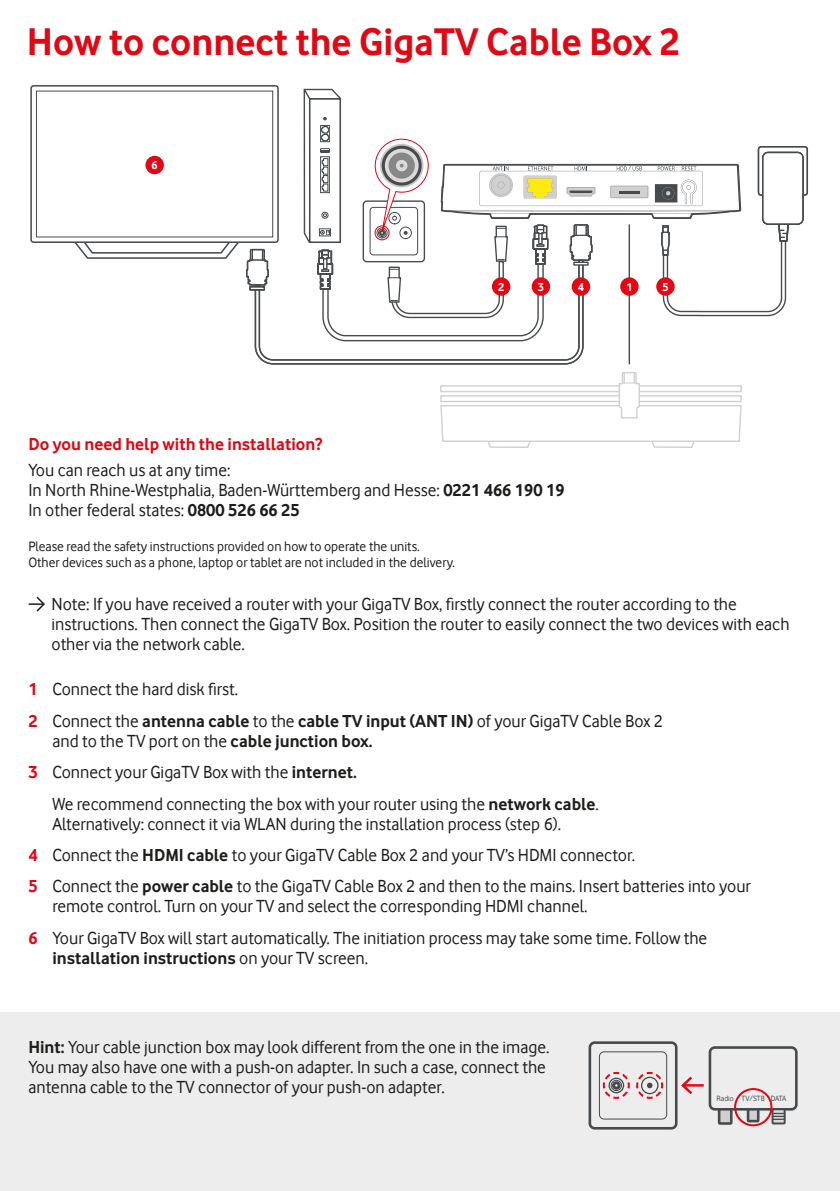
<style>
.page{position:relative;width:840px;height:1191px;background:#fff}
.page>*{position:absolute;margin:0;border:0;box-sizing:border-box;transform-origin:0 0}
.t1{font:700 40px "Vodafone Rg";color:#e30613}
.t2{font:18px/20px "Vodafone Rg";color:#1d1d1b}
.t3{font:700 18px "Vodafone Rg";color:#1d1d1b}
.t4{font:700 18px "Vodafone Rg";color:#e30613}
.t5{font:14px/16px "Vodafone Rg";color:#1d1d1b}
.t6{font:700 12px "Vodafone Rg";color:#fff}
.t7{font:7.8px "Vodafone Rg";color:#484b4d}
.s1{font-weight:700}
.s2{font-weight:700;color:#e30613}
.s3{font-weight:400}
</style>
<div class="page">
<div style="left:0;top:1012px;width:839px;height:179px;background:#ededed"></div>
<div style="left:757px;top:146px;width:50px;height:50px;border:1px solid #484b4d;border-radius:3px"></div>
<div style="left:762px;top:152px;width:40px;height:72px;background:#fff;border-radius:5px"></div>
<div style="left:761px;top:152px;width:42px;height:73px;border:1px solid #484b4d;border-radius:5px"></div>
<div style="left:30px;top:85px;width:248px;height:158px;border:2px solid #484b4d;border-radius:3px"></div>
<svg style="left:73px;top:88px;width:716px;height:277px"></svg>
<svg style="left:440px;top:372px;width:302px;height:76px"></svg>
<div style="left:145px;top:156px;width:19px;height:18px;background:#e30613;border-radius:50%"></div>
<div style="left:491px;top:277px;width:19px;height:19px;background:#e30613;border-radius:50%"></div>
<div style="left:531px;top:277px;width:18px;height:19px;background:#e30613;border-radius:50%"></div>
<div style="left:571px;top:277px;width:18px;height:19px;background:#e30613;border-radius:50%"></div>
<div style="left:656px;top:277px;width:18px;height:19px;background:#e30613;border-radius:50%"></div>
<div style="left:620px;top:277px;width:18px;height:19px;background:#e30613;border-radius:50%"></div>
<svg style="left:29px;top:596px;width:16px;height:16px"></svg>
<hr style="left:682px;top:1084px;width:21px;height:2px;background:#e30613">
<svg style="left:681px;top:1076px;width:13px;height:18px"></svg>
<div style="left:708px;top:1046px;width:89px;height:64px;border:3px solid #484b4d;border-radius:5px"></div>
<div style="left:718px;top:1109px;width:12px;height:14px;background:#d0d0d0"></div>
<div style="left:717px;top:1108px;width:15px;height:16px;border:3px solid #484b4d"></div>
<div style="left:747px;top:1109px;width:10px;height:12px;background:#d0d0d0"></div>
<div style="left:746px;top:1108px;width:13px;height:14px;border:3px solid #484b4d"></div>
<div style="left:772px;top:1109px;width:12px;height:14px;background:#dadada"></div>
<div style="left:771px;top:1108px;width:14px;height:16px;border:2px solid #484b4d"></div>
<svg style="left:772px;top:1112px;width:12px;height:8px"></svg>
<div style="left:733px;top:1088px;width:39px;height:38px;border:2px solid #e30613;border-radius:50%"></div>
<div style="left:588px;top:1041px;width:89px;height:88px;border:3px solid #484b4d;border-radius:5px"></div>
<div style="left:598px;top:1051px;width:68px;height:68px;border:1px solid #484b4d;border-radius:5px"></div>
<svg style="left:602px;top:1071px;width:61px;height:28px"></svg>
<h1 class="t1" style="left:27px;top:19px;width:654px">How to connect the GigaTV Cable Box 2</h1>
<p class="t6" style="left:151px;top:158px;width:8px">6</p>
<p class="t6" style="left:498px;top:279px;width:8px">2</p>
<p class="t6" style="left:537px;top:279px;width:8px">3</p>
<p class="t6" style="left:577px;top:279px;width:8px">4</p>
<p class="t6" style="left:626px;top:279px;width:8px">1</p>
<p class="t6" style="left:662px;top:279px;width:8px">5</p>
<p class="t4" style="left:28px;top:434px;width:295px">Do you need help with the installation?</p>
<p class="t2" style="left:28px;top:460px;width:537px">You can reach us at any time:<br>In North Rhine-Westphalia, Baden-Württemberg and Hesse: <span class="s1">0221 466 190 19<br></span>In other federal states: <span class="s1">0800 526 66 25</span></p>
<p class="t5" style="left:28px;top:538px;width:428px">Please read the safety instructions provided on how to operate the units.<br>Other devices such as a phone, laptop or tablet are not included in the delivery.</p>
<p class="t2" style="left:51px;top:594px;width:739px">Note: If you have received a router with your GigaTV Box, firstly connect the router according to the instructions. Then connect the GigaTV Box. Position the router to easily connect the two devices with each other via the network cable.</p>
<p class="t2" style="left:28px;top:673px;width:635px;line-height:31.4px"><span class="s2">1</span> Connect the hard disk first.<br><span class="s2">2</span> Connect the <span class="s1">antenna cable</span> to the <span class="s1">cable TV input (ANT IN)</span> of your GigaTV Cable Box 2</p>
<p class="t2" style="left:52px;top:730px;width:322px">and to the TV port on the <span class="s1">cable junction box.</span></p>
<p class="t2" style="left:28px;top:762px;width:330px"><span class="s2">3</span> Connect your GigaTV Box with the <span class="s1">internet.</span></p>
<p class="t2" style="left:52px;top:793px;width:547px">We recommend connecting the box with your router using the <span class="s1">network cable</span>.</p>
<p class="t2" style="left:28px;top:807px;width:723px;line-height:31.4px;text-indent:24px">Alternatively: connect it via WLAN during the installation process (step 6).<br><span class="s2">4</span> Connect the <span class="s1">HDMI cable</span> to your GigaTV Cable Box 2 and your TV’s HDMI connector.<br><span class="s2">5</span> Connect the <span class="s1">power cable</span> to the GigaTV Cable Box 2 and then to the mains. Insert batteries into your</p>
<p class="t2" style="left:28px;top:890px;width:680px;line-height:31.4px;text-indent:24px">remote control. Turn on your TV and select the corresponding HDMI channel.<br><span class="s2">6</span> Your GigaTV Box will start automatically. The initiation process may take some time. Follow the</p>
<p class="t3" style="left:52px;top:947px;width:317px">installation instructions <span class="s3">on your TV screen.</span></p>
<p class="t2" style="left:28px;top:1036px;width:522px"><span class="s1">Hint:</span> Your cable junction box may look different from the one in the image.<br>You may also have one with a push-on adapter. In such a case, connect the antenna cable to the TV connector of your push-on adapter.</p>
<p class="t7" style="left:716px;top:1094px;width:71px">Radio TV/STB DATA</p>
<p class="t7" style="left:740px;top:1098px;width:71px">Radio TV/STB DATA</p>
</div>
